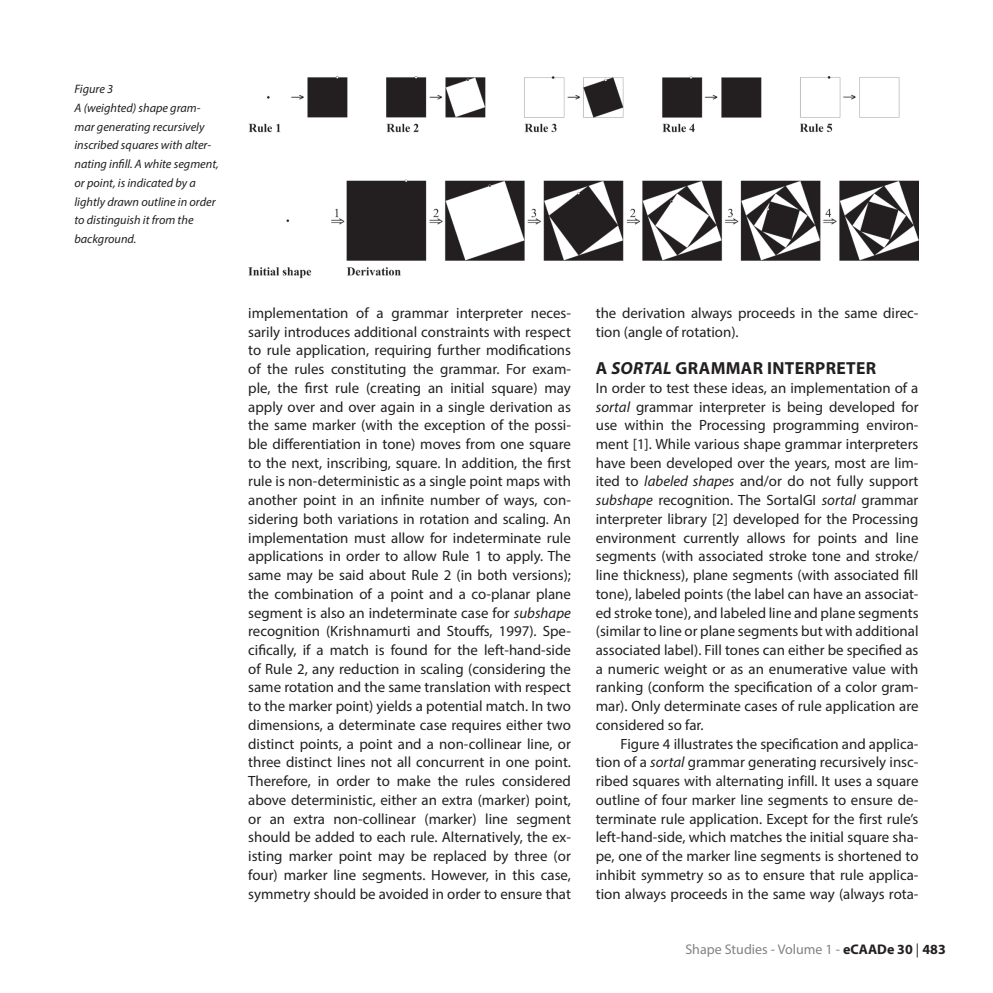
<style>
.page{position:relative;width:993px;height:993px;background:#fff}
.page>*{position:absolute;margin:0;border:0;box-sizing:border-box;transform-origin:0 0}
.Heading1_eCAADe2012{font:700 17.5px "Myriad Pro";letter-spacing:.02em;color:#231f20}
.Paragraph_eCAADe201{font:14.88px/18.7px "Myriad Pro";color:#231f20;text-align:justify}
.ParagraphFirst_eCAA{font:14.88px/18.7px "Myriad Pro";color:#231f20;text-align:justify}
.t1{font:14px "Myriad Pro";color:#808285}
.Caption_eCAADe2012{font:italic 12.25px/18.7px "Myriad Pro";color:#231f20}
.s1{font-style:italic}
.s2{font-weight:700;color:#231f20}
.s3{color:#231f20}
</style>
<div class="page">
<img style="left:248px;top:77px;width:670px;height:201px">
<p class="Caption_eCAADe2012" style="left:74px;top:79px;width:146px">Figure 3<br>A (weighted) shape gram&shy;mar generating recursively inscribed squares with alter&shy;nating infill. A white segment, or point, is indicated by a lightly drawn outline in order to distinguish it from the background.</p>
<p class="Paragraph_eCAADe201" style="left:248px;top:303px;width:324px">implementation of a grammar interpreter neces&shy;sarily introduces additional constraints with respect to rule application, requiring further modifications of the rules constituting the grammar. For exam&shy;ple, the first rule (creating an initial square) may apply over and over again in a single derivation as the same marker (with the exception of the possi&shy;ble differentiation in tone) moves from one square to the next, inscribing, square. In addition, the first rule is non-deterministic as a single point maps with another point in an infinite number of ways, con&shy;sidering both variations in rotation and scaling. An implementation must allow for indeterminate rule applications in order to allow Rule 1 to apply. The same may be said about Rule 2 (in both versions); the combination of a point and a co-planar plane segment is also an indeterminate case for <span class="s1">subshape </span>recognition (Krishnamurti and Stouffs, 1997). Spe&shy;cifically, if a match is found for the left-hand-side of Rule 2, any reduction in scaling (considering the same rotation and the same translation with respect to the marker point) yields a potential match. In two dimensions, a determinate case requires either two distinct points, a point and a non-collinear line, or three distinct lines not all concurrent in one point.<br>Therefore, in order to make the rules considered above deterministic, either an extra (marker) point, or an extra non-collinear (marker) line segment should be added to each rule. Alternatively, the ex&shy;isting marker point may be replaced by three (or four) marker line segments. However, in this case, symmetry should be avoided in order to ensure that</p>
<p class="Paragraph_eCAADe201" style="left:595px;top:303px;width:324px">the derivation always proceeds in the same direc&shy;tion (angle of rotation).</p>
<p class="Heading1_eCAADe2012" style="left:595px;top:356px;width:282px">A <span class="s1">SORTAL</span> GRAMMAR INTERPRETER</p>
<p class="ParagraphFirst_eCAA" style="left:595px;top:378px;width:324px">In order to test these ideas, an implementation of a <span class="s1">sortal</span> grammar interpreter is being developed for use within the Processing programming environ&shy;ment [1]. While various shape grammar interpreters have been developed over the years, most are lim&shy;ited to <span class="s1">labeled shapes</span> and/or do not fully support <span class="s1">subshape</span> recognition. The SortalGI <span class="s1">sortal</span> grammar interpreter library [2] developed for the Processing environment currently allows for points and line segments (with associated stroke tone and stroke/ line thickness), plane segments (with associated fill tone), labeled points (the label can have an associat&shy;ed stroke tone), and labeled line and plane segments (similar to line or plane segments but with additional associated label). Fill tones can either be specified as a numeric weight or as an enumerative value with ranking (conform the specification of a color gram&shy;mar). Only determinate cases of rule application are considered so far.</p>
<p class="Paragraph_eCAADe201" style="left:595px;top:733px;width:324px;text-indent:25px">Figure 4 illustrates the specification and applica&shy;tion of a <span class="s1">sortal</span> grammar generating recursively insc&shy;ribed squares with alternating infill. It uses a square outline of four marker line segments to ensure de&shy;terminate rule application. Except for the first rule’s left-hand-side, which matches the initial square sha&shy;pe, one of the marker line segments is shortened to inhibit symmetry so as to ensure that rule applica&shy;tion always proceeds in the same way (always rota-</p>
<p class="t1" style="left:685px;top:940px;width:262px">Shape Studies - Volume 1 - <span class="s2">eCAADe 30</span> <span class="s3">|</span> <span class="s2">483</span></p>
</div>
